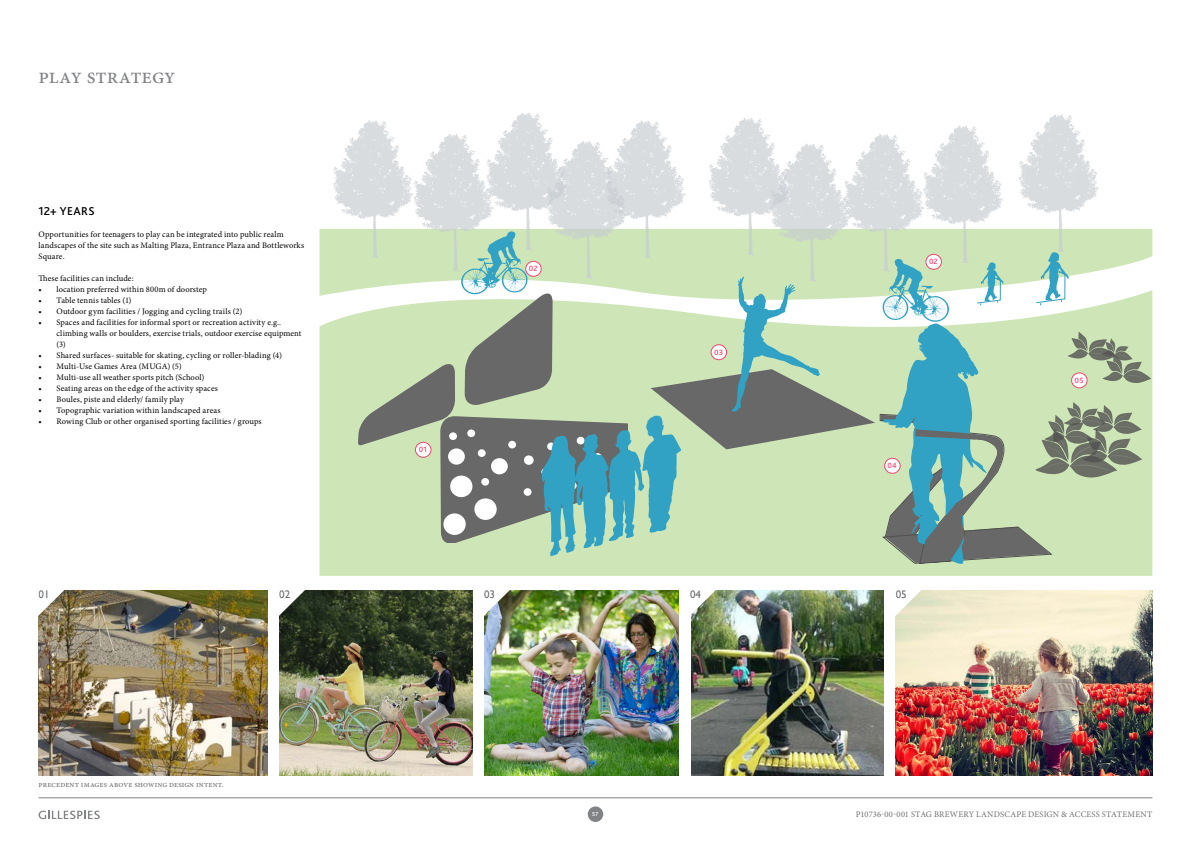
<style>
.page{position:relative;width:1191px;height:842px;background:#fff}
.page>*{position:absolute;margin:0;border:0;box-sizing:border-box;transform-origin:0 0}
.t1{font:22px "Minion Pro";letter-spacing:-.005em;color:#808285}
.t2{font:500 12px "Bliss 2";color:#000}
.t3{font:11px "Gill Sans";color:#6d6e71}
.t4{font:8.5px/11px "Minion Pro";letter-spacing:.015em;color:#000}
.t5{font:8.5px "Minion Pro";letter-spacing:.02em;color:#6d6e71}
.t6{font:500 8px "Bliss 2";letter-spacing:.015em;color:#ef486f}
.t7{font:500 6px "Bliss 2";color:#fff}
</style>
<div class="page">
<div style="left:588px;top:806px;width:15px;height:16px;background:#808285;border-radius:50%"></div>
<svg style="left:39px;top:811px;width:61px;height:8px"></svg>
<hr style="left:39px;top:798px;width:1113px;height:1px;background:#808285">
<svg style="left:319px;top:321px;width:833px;height:255px;background:#cfe6b8"></svg>
<svg style="left:333px;top:113px;width:819px;height:451px"></svg>
<div style="left:415px;top:442px;width:16px;height:15px;background:#fff;border-radius:50%"></div>
<div style="left:415px;top:442px;width:16px;height:16px;border:1px solid #ef486f;border-radius:50%"></div>
<div style="left:884px;top:458px;width:16px;height:15px;background:#fff;border-radius:50%"></div>
<div style="left:884px;top:458px;width:16px;height:16px;border:1px solid #ef486f;border-radius:50%"></div>
<div style="left:1071px;top:373px;width:16px;height:15px;background:#fff;border-radius:50%"></div>
<div style="left:1071px;top:372px;width:16px;height:16px;border:1px solid #ef486f;border-radius:50%"></div>
<div style="left:525px;top:261px;width:16px;height:15px;background:#fff;border-radius:50%"></div>
<div style="left:525px;top:261px;width:17px;height:16px;border:1px solid #ef486f;border-radius:50%"></div>
<div style="left:926px;top:254px;width:15px;height:15px;background:#fff;border-radius:50%"></div>
<div style="left:925px;top:254px;width:17px;height:16px;border:1px solid #ef486f;border-radius:50%"></div>
<div style="left:711px;top:345px;width:15px;height:15px;background:#fff;border-radius:50%"></div>
<div style="left:710px;top:344px;width:17px;height:16px;border:1px solid #ef486f;border-radius:50%"></div>
<img style="left:691px;top:590px;width:192px;height:186px">
<img style="left:896px;top:590px;width:256px;height:186px">
<img style="left:39px;top:590px;width:229px;height:186px">
<img style="left:484px;top:590px;width:194px;height:186px">
<img style="left:279px;top:590px;width:194px;height:185px">
<svg style="left:38px;top:590px;width:33px;height:32px"></svg>
<svg style="left:279px;top:590px;width:33px;height:32px"></svg>
<svg style="left:484px;top:590px;width:32px;height:32px"></svg>
<svg style="left:691px;top:590px;width:31px;height:32px"></svg>
<svg style="left:895px;top:590px;width:33px;height:32px"></svg>
<h1 class="t1" style="left:39px;top:61px;width:138px">play strategy</h1>
<h2 class="t2" style="left:39px;top:203px;width:58px">12+ YEARS</h2>
<p class="t4" style="left:39px;top:228px;width:267px">Opportunities for teenagers to play can be integrated into public realm landscapes of the site such as Malting Plaza, Entrance Plaza and Bottleworks<br>Square.</p>
<p class="t4" style="left:39px;top:272px;width:97px">These facilities can include:</p>
<p class="t4" style="left:39px;top:283px;width:170px">• location preferred within 800m of doorstep</p>
<p class="t4" style="left:39px;top:294px;width:94px">• Table tennis tables (1)</p>
<p class="t4" style="left:39px;top:305px;width:205px">• Outdoor gym facilities / Jogging and cycling trails (2)</p>
<p class="t4" style="left:57px;top:316px;width:246px;text-indent:-18px">• Spaces and facilities for informal sport or recreation activity e.g.. climbing walls or boulders, exercise trials, outdoor exercise equipment (3)</p>
<p class="t4" style="left:39px;top:349px;width:245px">• Shared surfaces- suitable for skating, cycling or roller-blading (4)</p>
<p class="t4" style="left:39px;top:360px;width:144px">• Multi-Use Games Area (MUGA) (5)</p>
<p class="t4" style="left:39px;top:371px;width:167px">• Multi-use all weather sports pitch (School)</p>
<p class="t4" style="left:39px;top:382px;width:181px">• Seating areas on the edge of the activity spaces</p>
<p class="t4" style="left:39px;top:393px;width:147px">• Boules, piste and elderly/ family play</p>
<p class="t4" style="left:39px;top:404px;width:183px">• Topographic variation within landscaped areas</p>
<p class="t4" style="left:39px;top:415px;width:225px">• Rowing Club or other organised sporting facilities / groups</p>
<p class="t6" style="left:419px;top:445px;width:10px">01</p>
<p class="t6" style="left:529px;top:264px;width:10px">02</p>
<p class="t6" style="left:714px;top:347px;width:11px">03</p>
<p class="t6" style="left:929px;top:257px;width:10px">02</p>
<p class="t6" style="left:887px;top:461px;width:11px">04</p>
<p class="t3" style="left:39px;top:587px;width:12px">01</p>
<p class="t3" style="left:279px;top:587px;width:12px">02</p>
<p class="t3" style="left:484px;top:587px;width:12px">03</p>
<p class="t3" style="left:690px;top:587px;width:12px">04</p>
<p class="t3" style="left:895px;top:587px;width:12px">05</p>
<p class="t5" style="left:39px;top:778px;width:187px">Precedent images above showing design intent.</p>
<p class="t6" style="left:1074px;top:375px;width:10px">05</p>
<p class="t7" style="left:592px;top:810px;width:8px">57</p>
<p class="t5" style="left:856px;top:808px;width:298px">P10736-00-001 STAG BREWERY LANDSCAPE DESIGN &amp; ACCESS STATEMENT</p>
</div>
